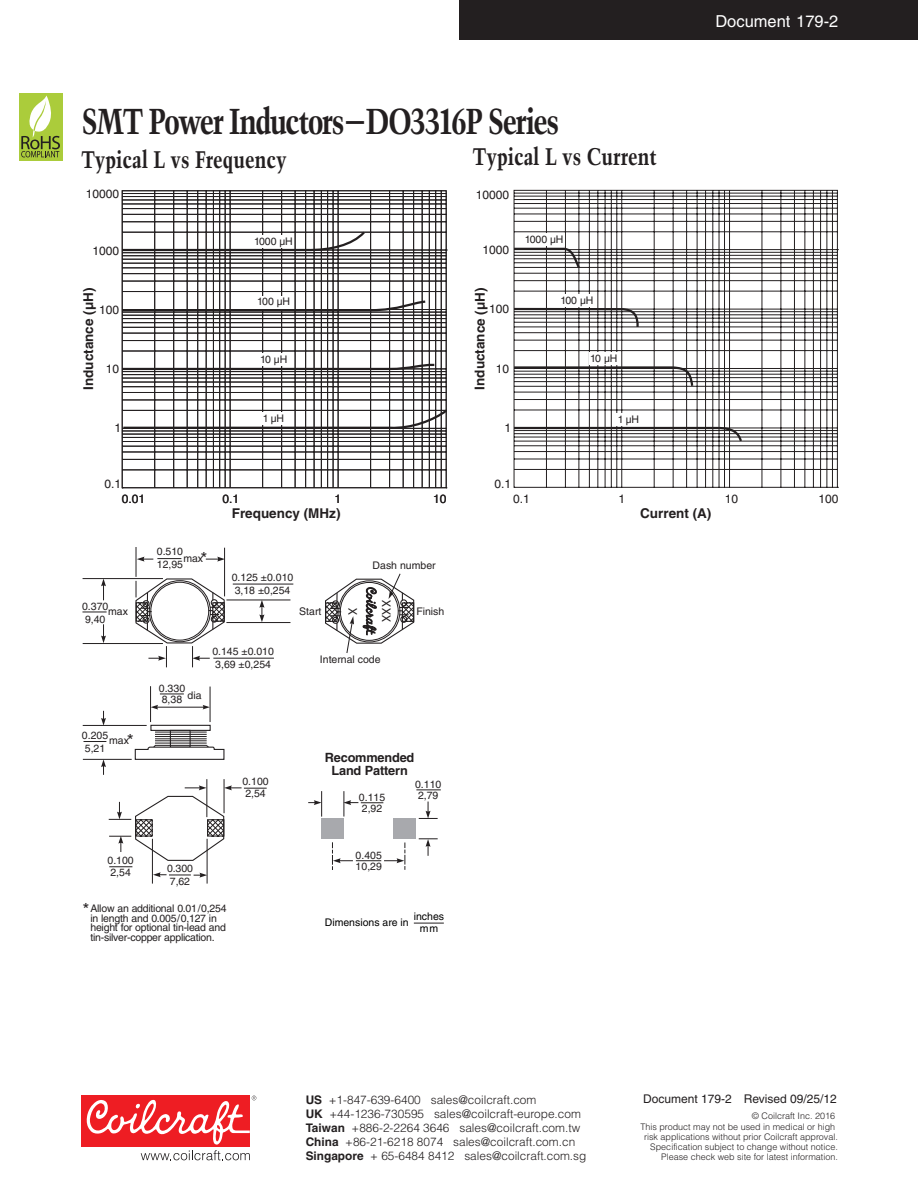
<style>
.page{position:relative;width:918px;height:1188px;background:#fff}
.page>*{position:absolute;margin:0;border:0;box-sizing:border-box;transform-origin:0 0}
.t1{font:700 condensed 36px "Trump Mediaeval";letter-spacing:-.05em;color:#231f20}
.t2{font:700 condensed 24px "Trump Mediaeval";color:#231f20}
.t3{font:16.5px "Helvetica";color:#fff}
.t4{font:16.5px "Arial";color:#231f20}
.t5{font:700 13.5px "Helvetica";color:#231f20}
.t6{font:700 12.75px/12.9px "Helvetica";letter-spacing:-.015em;color:#231f20;text-align:center}
.t7{font:12px "Helvetica";color:#231f20}
.t8{font:300 11.85px "Helvetica";color:#231f20}
.t9{font:700 11.85px/14.1px "Helvetica";color:#231f20}
.t10{font:11.7px "Tahoma";color:#231f20}
.t11{font:10.5px/12.9px "Helvetica";color:#231f20}
.t12{font:10.5px/9.6px "Helvetica";letter-spacing:-.02em;color:#231f20}
.t13{font:10.5px/12px "Helvetica";color:#000;text-align:center}
.t14{font:300 9px/9.9px "Helvetica";color:#231f20;text-align:right}
</style>
<div class="page">
<div style="left:459px;top:0;width:459px;height:40px;background:#231f20"></div>
<div style="left:81px;top:1096px;width:169px;height:51px;background:#ee1d23"></div>
<svg style="left:86px;top:1096px;width:170px;height:64px"></svg>
<div style="left:19px;top:93px;width:43px;height:67px;background:#abcc3b"></div>
<svg style="left:21px;top:96px;width:39px;height:61px"></svg>
<svg style="left:121px;top:190px;width:326px;height:299px"></svg>
<svg style="left:121px;top:229px;width:326px;height:202px"></svg>
<div style="left:261px;top:413px;width:24px;height:12px;background:#fff"></div>
<div style="left:253px;top:235px;width:41px;height:12px;background:#fff"></div>
<div style="left:256px;top:296px;width:35px;height:12px;background:#fff"></div>
<div style="left:259px;top:354px;width:29px;height:12px;background:#fff"></div>
<svg style="left:513px;top:190px;width:325px;height:298px"></svg>
<div style="left:524px;top:233px;width:40px;height:13px;background:#fff"></div>
<svg style="left:513px;top:247px;width:231px;height:197px"></svg>
<div style="left:321px;top:818px;width:23px;height:21px;background:#a8a9ad"></div>
<div style="left:394px;top:818px;width:22px;height:21px;background:#a8a9ad"></div>
<svg style="left:150px;top:725px;width:61px;height:6px"></svg>
<svg style="left:170px;top:730px;width:21px;height:13px"></svg>
<hr style="left:155px;top:732px;width:52px;height:1px;background:#231f20">
<hr style="left:155px;top:734px;width:52px;height:1px;background:#231f20">
<hr style="left:155px;top:736px;width:52px;height:1px;background:#231f20">
<hr style="left:155px;top:738px;width:52px;height:1px;background:#231f20">
<hr style="left:155px;top:740px;width:52px;height:1px;background:#231f20">
<hr style="left:155px;top:743px;width:52px;height:1px;background:#231f20">
<svg style="left:134px;top:744px;width:91px;height:16px"></svg>
<hr style="left:83px;top:578px;width:80px;height:1px;background:#231f20">
<hr style="left:83px;top:643px;width:80px;height:1px;background:#231f20">
<hr style="left:226px;top:600px;width:64px;height:1px;background:#231f20">
<hr style="left:226px;top:622px;width:64px;height:1px;background:#231f20">
<hr style="left:233px;top:584px;width:60px;height:1px;background:#231f20">
<hr style="left:213px;top:658px;width:61px;height:1px;background:#231f20">
<svg style="left:101px;top:579px;width:5px;height:21px"></svg>
<svg style="left:101px;top:624px;width:5px;height:19px"></svg>
<svg style="left:101px;top:711px;width:5px;height:14px"></svg>
<svg style="left:101px;top:760px;width:5px;height:15px"></svg>
<hr style="left:224px;top:548px;width:1px;height:48px;background:#231f20">
<hr style="left:136px;top:547px;width:1px;height:30px;background:#231f20">
<svg style="left:206px;top:557px;width:19px;height:5px"></svg>
<hr style="left:150px;top:686px;width:1px;height:36px;background:#231f20">
<hr style="left:210px;top:687px;width:1px;height:35px;background:#231f20">
<hr style="left:83px;top:725px;width:64px;height:1px;background:#231f20">
<hr style="left:83px;top:759px;width:49px;height:1px;background:#231f20">
<hr style="left:156px;top:707px;width:48px;height:1px;background:#231f20">
<svg style="left:151px;top:705px;width:7px;height:5px"></svg>
<svg style="left:203px;top:705px;width:7px;height:4px"></svg>
<hr style="left:206px;top:779px;width:1px;height:38px;background:#231f20">
<hr style="left:224px;top:779px;width:1px;height:34px;background:#231f20">
<svg style="left:135px;top:578px;width:91px;height:89px"></svg>
<hr style="left:152px;top:839px;width:1px;height:45px;background:#231f20">
<hr style="left:207px;top:839px;width:1px;height:45px;background:#231f20">
<svg style="left:109px;top:785px;width:158px;height:93px"></svg>
<svg style="left:308px;top:791px;width:14px;height:26px"></svg>
<svg style="left:343px;top:791px;width:40px;height:26px"></svg>
<svg style="left:82px;top:612px;width:25px;height:1px"></svg>
<svg style="left:416px;top:789px;width:25px;height:1px"></svg>
<svg style="left:419px;top:802px;width:19px;height:17px"></svg>
<svg style="left:419px;top:838px;width:19px;height:18px"></svg>
<svg style="left:332px;top:842px;width:74px;height:28px"></svg>
<svg style="left:137px;top:557px;width:44px;height:5px"></svg>
<svg style="left:160px;top:694px;width:24px;height:1px"></svg>
<svg style="left:84px;top:741px;width:22px;height:1px"></svg>
<svg style="left:325px;top:573px;width:90px;height:80px"></svg>
<svg style="left:259px;top:600px;width:5px;height:22px"></svg>
<hr style="left:414px;top:923px;width:30px;height:1px;background:#231f20">
<h1 class="t1" style="left:82px;top:99px;width:479px">SMT Power Inductors–DO3316P Series</h1>
<h2 class="t2" style="left:81px;top:144px;width:207px">Typical L vs Frequency</h2>
<h2 class="t2" style="left:472px;top:142px;width:186px">Typical L vs Current</h2>
<p class="t7" style="left:86px;top:187px;width:35px">10000</p>
<p class="t7" style="left:476px;top:188px;width:35px">10000</p>
<p class="t7" style="left:92px;top:244px;width:28px">1000</p>
<p class="t5" style="left:80px;top:390px;width:104px;rotate:-90deg">Inductance (µH)</p>
<p class="t7" style="left:99px;top:303px;width:22px">100</p>
<p class="t7" style="left:106px;top:362px;width:15px">10</p>
<p class="t11" style="left:254px;top:234px;width:40px">1000 µH</p>
<p class="t11" style="left:257px;top:295px;width:35px">100 µH</p>
<p class="t11" style="left:260px;top:353px;width:29px">10 µH</p>
<p class="t7" style="left:483px;top:243px;width:28px">1000</p>
<p class="t11" style="left:525px;top:233px;width:40px">1000 µH</p>
<p class="t5" style="left:472px;top:390px;width:104px;rotate:-90deg">Inductance (µH)</p>
<p class="t11" style="left:560px;top:294px;width:35px">100 µH</p>
<p class="t7" style="left:489px;top:302px;width:22px">100</p>
<p class="t11" style="left:590px;top:352px;width:29px">10 µH</p>
<p class="t7" style="left:496px;top:362px;width:15px">10</p>
<p class="t7" style="left:114px;top:421px;width:8px">1</p>
<p class="t11" style="left:263px;top:412px;width:23px">1µH</p>
<p class="t7" style="left:505px;top:421px;width:8px">1</p>
<p class="t11" style="left:618px;top:412px;width:23px">1µH</p>
<p class="t7" style="left:104px;top:477px;width:18px">0.1</p>
<p class="t7" style="left:495px;top:477px;width:18px">0.1</p>
<h3 class="t3" style="left:715px;top:11px;width:124px">Document 179-2</h3>
<p class="t7" style="left:122px;top:492px;width:25px">0.01</p>
<p class="t7" style="left:223px;top:492px;width:18px">0.1</p>
<p class="t7" style="left:334px;top:491px;width:8px">1</p>
<p class="t7" style="left:433px;top:491px;width:15px">10</p>
<p class="t11" style="left:82px;top:601px;width:28px">0.370<br>9,40</p>
<p class="t11" style="left:108px;top:605px;width:21px">max</p>
<p class="t11" style="left:82px;top:730px;width:28px">0.205<br>5,21</p>
<p class="t11" style="left:109px;top:735px;width:21px">max</p>
<h3 class="t4" style="left:127px;top:729px;width:8px">*</h3>
<p class="t11" style="left:108px;top:856px;width:28px;line-height:11.6px">0.100<br>2,54</p>
<p class="t11" style="left:157px;top:546px;width:28px">0.510<br>12,95</p>
<p class="t11" style="left:183px;top:553px;width:21px">max</p>
<h3 class="t4" style="left:201px;top:547px;width:8px">*</h3>
<p class="t5" style="left:232px;top:505px;width:110px">Frequency (MHz)</p>
<p class="t11" style="left:232px;top:572px;width:63px">0.125 ±0.010<br>3,18 ±0,254</p>
<p class="t11" style="left:373px;top:560px;width:65px">Dash number</p>
<p class="t10" style="left:394px;top:600px;width:23px;rotate:90deg">XXX</p>
<p class="t11" style="left:299px;top:606px;width:24px">Start</p>
<p class="t11" style="left:416px;top:606px;width:30px">Finish</p>
<p class="t10" style="left:360px;top:608px;width:8px;rotate:90deg">X</p>
<p class="t11" style="left:159px;top:683px;width:44px;line-height:11.6px">0.330<br>8,38 dia</p>
<p class="t11" style="left:212px;top:646px;width:63px">0.145 ±0.010<br>3,69 ±0,254</p>
<p class="t11" style="left:320px;top:654px;width:62px">Internal code</p>
<p class="t6" style="left:325px;top:752px;width:91px">Recommended<br>Land Pattern</p>
<p class="t11" style="left:242px;top:777px;width:28px;line-height:11.6px">0.100<br>2,54</p>
<p class="t11" style="left:415px;top:779px;width:28px">0.110</p>
<p class="t11" style="left:359px;top:792px;width:28px">0.115</p>
<p class="t11" style="left:418px;top:790px;width:22px">2,79</p>
<p class="t11" style="left:362px;top:803px;width:22px">2,92</p>
<p class="t11" style="left:356px;top:850px;width:28px">0.405</p>
<p class="t11" style="left:167px;top:863px;width:27px">0.300</p>
<p class="t11" style="left:356px;top:861px;width:28px">10,29</p>
<p class="t11" style="left:170px;top:876px;width:22px">7,62</p>
<h3 class="t4" style="left:83px;top:899px;width:8px">*</h3>
<p class="t12" style="left:90px;top:905px;width:138px">Allow an additional 0.01/0,254 in length and 0.005/0,127 in height for optional tin-lead and tin-silver-copper application.</p>
<p class="t13" style="left:325px;top:916px;width:86px">Dimensions are in</p>
<p class="t13" style="left:414px;top:910px;width:32px">inches mm</p>
<p class="t7" style="left:513px;top:492px;width:18px">0.1</p>
<p class="t7" style="left:618px;top:492px;width:8px">1</p>
<p class="t7" style="left:725px;top:491px;width:15px">10</p>
<p class="t7" style="left:819px;top:491px;width:22px">100</p>
<p class="t5" style="left:640px;top:505px;width:73px">Current (A)</p>
<p class="t8" style="left:329px;top:1092px;width:209px">+1-847-639-6400 sales@coilcraft.com</p>
<p class="t8" style="left:329px;top:1106px;width:253px">+44-1236-730595 sales@coilcraft-europe.com</p>
<p class="t8" style="left:352px;top:1121px;width:230px">+886-2-2264 3646 sales@coilcraft.com.tw</p>
<p class="t8" style="left:345px;top:1135px;width:232px">+86-21-6218 8074 sales@coilcraft.com.cn</p>
<p class="t8" style="left:370px;top:1149px;width:218px">+ 65-6484 8412 sales@coilcraft.com.sg</p>
<p class="t9" style="left:306px;top:1093px;width:59px">US<br>UK<br>Taiwan<br>China<br>Singapore</p>
<p class="t7" style="left:643px;top:1092px;width:195px">Document 179-2 Revised 09/25/12</p>
<p class="t14" style="left:640px;top:1110px;width:196px;line-height:11.4px">© Coilcraft Inc. 2016<br>This product may not be used in medical or high</p>
<p class="t14" style="left:644px;top:1132px;width:195px">risk applications without prior Coilcraft approval.<br>Specification subject to change without notice.<br>Please check web site for latest information.</p>
</div>
